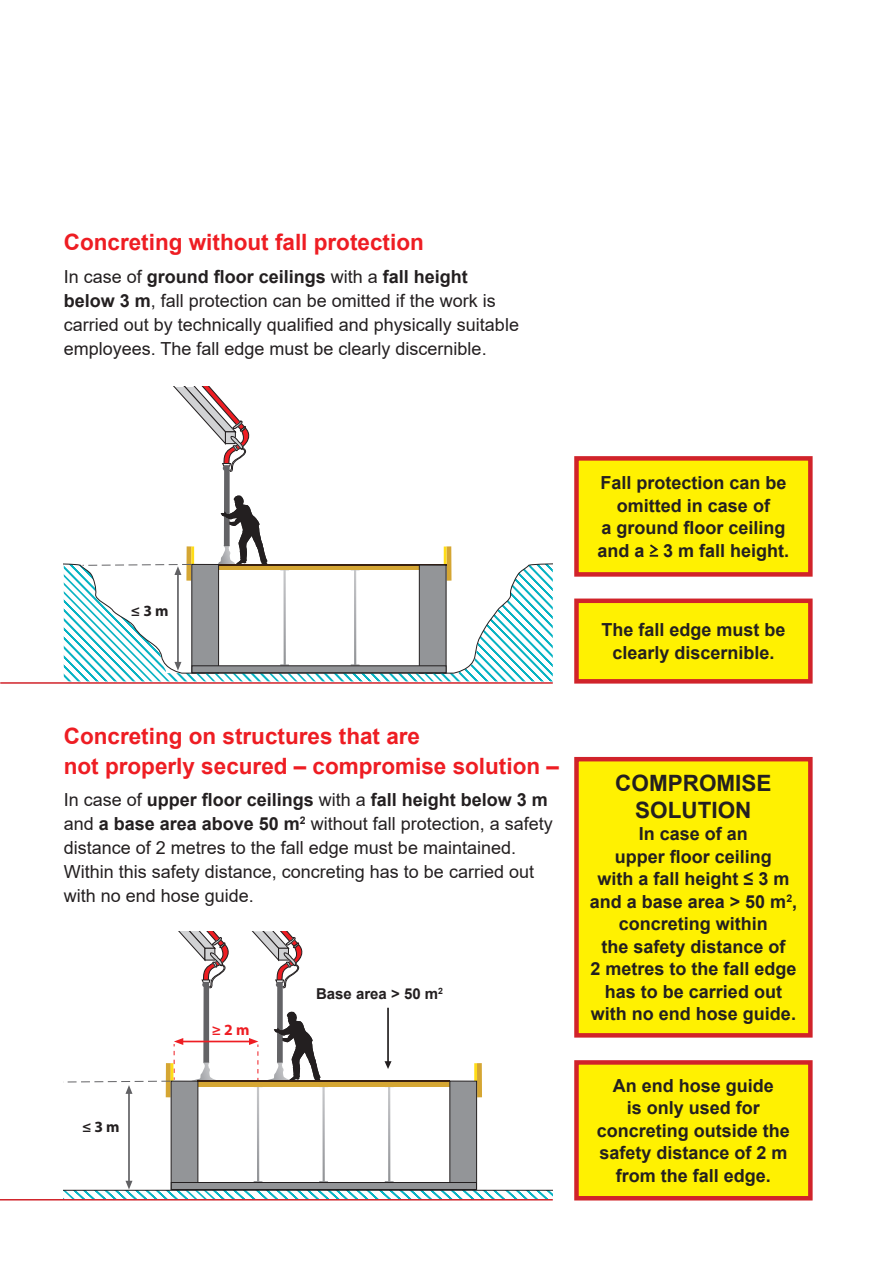
<style>
.page{position:relative;width:893px;height:1263px;background:#fff}
.page>*{position:absolute;margin:0;border:0;box-sizing:border-box;transform-origin:0 0}
.t1{font:700 22.5px/30px "Arial";color:#ee1d23}
.t2{font:700 22.5px/27px "Arial";color:#231f20;text-align:center}
.t3{font:18px/24px "Arial";color:#231f20}
.t4{font:700 18px/22.5px "Arial";color:#231f20;text-align:center}
.t5{font:700 15.6px "Myriad Pro";color:#231f20}
.t6{font:700 15.6px "Myriad Pro";color:#ee1d23}
.t7{font:700 15px "Arial";color:#231f20}
.s1{font-weight:700}
</style>
<div class="page">
<div style="left:446px;top:546px;width:5px;height:35px;background:#d5a633"></div>
<svg style="left:444px;top:546px;width:2px;height:15px"></svg>
<svg style="left:174px;top:387px;width:93px;height:174px"></svg>
<svg style="left:64px;top:674px;width:489px;height:7px"></svg>
<svg style="left:64px;top:561px;width:489px;height:113px"></svg>
<hr style="left:0;top:682px;width:553px;height:2px;background:#d1232a">
<div style="left:574px;top:757px;width:239px;height:280px;background:#fff101;border:4px solid #d1232a"></div>
<div style="left:574px;top:598px;width:239px;height:86px;background:#fff101;border:4px solid #d1232a"></div>
<div style="left:574px;top:456px;width:239px;height:121px;background:#fff101;border:4px solid #d1232a"></div>
<div style="left:574px;top:1060px;width:239px;height:140px;background:#fff101;border:4px solid #d1232a"></div>
<svg style="left:649px;top:544px;width:10px;height:13px"></svg>
<svg style="left:64px;top:931px;width:489px;height:268px"></svg>
<hr style="left:0;top:1199px;width:553px;height:1px;background:#d1232a">
<p class="t1" style="left:64px;top:228px;width:362px">Concreting without fall protection</p>
<p class="t3" style="left:64px;top:264px;width:457px">In case of <span class="s1">ground floor ceilings</span> with a <span class="s1">fall height below 3 m</span>, fall protection can be omitted if the work is carried out by technically qualified and physically suitable employees. The fall edge must be clearly discernible.</p>
<p class="t5" style="left:131px;top:600px;width:39px">≤ 3 m</p>
<p class="t1" style="left:64px;top:721px;width:497px">Concreting on structures that are<br>not properly secured – compromise solution –</p>
<p class="t3" style="left:64px;top:788px;width:491px">In case of <span class="s1">upper floor ceilings</span> with a <span class="s1">fall height below 3 m </span>and <span class="s1">a base area above 50 m</span><sup>2</sup> without fall protection, a safety distance of 2 metres to the fall edge must be maintained.<br>Within this safety distance, concreting has to be carried out with no end hose guide.</p>
<p class="t5" style="left:82px;top:1117px;width:39px">≤ 3 m</p>
<p class="t6" style="left:212px;top:1020px;width:39px">≥ 2 m</p>
<p class="t7" style="left:316px;top:983px;width:129px">Base area &gt; 50 m<sup>2</sup></p>
<p class="t4" style="left:598px;top:472px;width:193px">Fall protection can be omitted in case of<br>a ground floor ceiling and a 3 m fall height.</p>
<p class="t4" style="left:601px;top:619px;width:186px">The fall edge must be clearly discernible.</p>
<p class="t2" style="left:615px;top:769px;width:158px">COMPROMISE<br>SOLUTION</p>
<p class="t4" style="left:590px;top:823px;width:209px">In case of an<br>upper floor ceiling<br>with a fall height ≤ 3 m and a base area &gt; 50 m<sup>2</sup>, concreting within<br>the safety distance of<br>2 metres to the fall edge has to be carried out with no end hose guide.</p>
<p class="t4" style="left:597px;top:1074px;width:195px">An end hose guide<br>is only used for concreting outside the safety distance of 2 m from the fall edge.</p>
</div>
